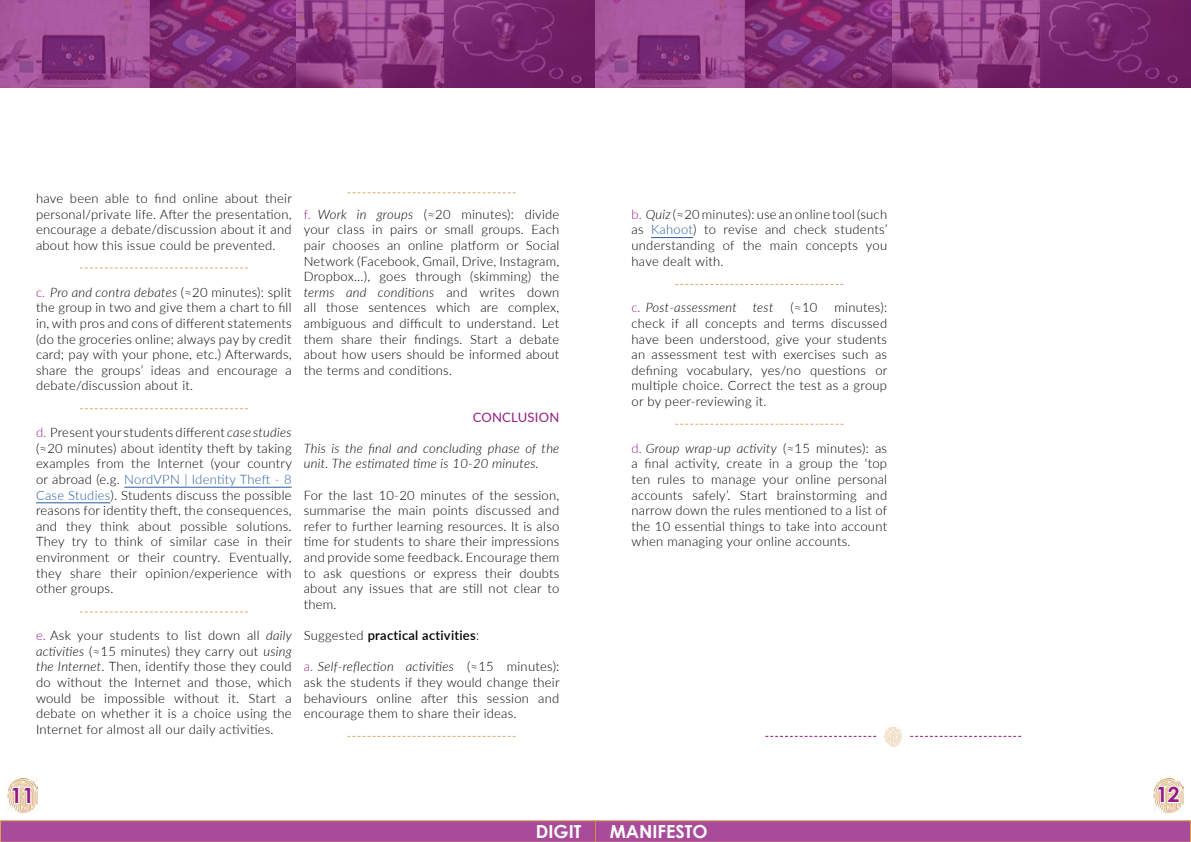
<style>
.page{position:relative;width:1191px;height:842px;background:#fff}
.page>*{position:absolute;margin:0;border:0;box-sizing:border-box;transform-origin:0 0}
.t1{font:700 21px "Century Gothic";color:#951b81}
.t2{font:700 18px "Century Gothic";color:#fff}
.t3{font:300 13px/15.6px "Lato";letter-spacing:.02em;color:#000;text-align:justify}
.t4{font:italic 300 13px/15.6px "Lato";letter-spacing:.02em;color:#000}
.t5{font:600 13px "Lato";letter-spacing:.02em;color:#000}
.t6{font:13px "Lato";letter-spacing:.02em;color:#951b81}
.s1{color:#951b81}
.s2{font-style:italic}
.s3{color:#275b9b}
.s4{font-weight:300}
.s5{font-style:normal;color:#951b81}
</style>
<div class="page">
<svg style="left:0;top:820px;width:1191px;height:22px"></svg>
<img style="left:7px;top:778px;width:31px;height:35px">
<img style="left:1153px;top:778px;width:30px;height:35px">
<svg style="left:10px;top:786px;width:22px;height:19px"></svg>
<hr style="left:124px;top:487px;width:168px;height:1px;background:#275b9b">
<hr style="left:36px;top:503px;width:74px;height:1px;background:#275b9b">
<svg style="left:0;top:0;width:595px;height:88px"></svg>
<svg style="left:80px;top:267px;width:168px;height:1px"></svg>
<svg style="left:80px;top:408px;width:168px;height:1px"></svg>
<svg style="left:80px;top:611px;width:168px;height:1px"></svg>
<svg style="left:347px;top:192px;width:169px;height:1px"></svg>
<svg style="left:347px;top:736px;width:169px;height:1px"></svg>
<svg style="left:1155px;top:784px;width:26px;height:20px"></svg>
<hr style="left:651px;top:237px;width:42px;height:1px;background:#275b9b">
<svg style="left:595px;top:0;width:596px;height:88px"></svg>
<svg style="left:765px;top:736px;width:111px;height:1px"></svg>
<svg style="left:910px;top:736px;width:111px;height:1px"></svg>
<img style="left:884px;top:727px;width:17px;height:19px">
<svg style="left:675px;top:284px;width:168px;height:1px"></svg>
<svg style="left:675px;top:424px;width:168px;height:1px"></svg>
<p class="t3" style="left:36px;top:190px;width:257px">have been able to find online about their personal/private life. After the presentation, encourage a debate/discussion about it and about how this issue could be prevented.</p>
<p class="t3" style="left:36px;top:284px;width:257px"><span class="s1">c.</span> <span class="s2">Pro and contra debates</span> (≈20 minutes): split the group in two and give them a chart to fill in, with pros and cons of different statements (do the groceries online; always pay by credit card; pay with your phone, etc.) Afterwards, share the groups’ ideas and encourage a debate/discussion about it.</p>
<p class="t3" style="left:36px;top:424px;width:257px"><span class="s1">d.</span> Present your students different <span class="s2">case studies </span>(≈20 minutes) about identity theft by taking examples from the Internet (your country or abroad (e.g. <span class="s3">NordVPN | Identity Theft - 8<br>Case Studies</span>). Students discuss the possible reasons for identity theft, the consequences, and they think about possible solutions.<br>They try to think of similar case in their environment or their country. Eventually, they share their opinion/experience with other groups.</p>
<p class="t3" style="left:36px;top:627px;width:257px"><span class="s1">e.</span> Ask your students to list down all <span class="s2">daily activities</span> (≈15 minutes) they carry out <span class="s2">using the Internet</span>. Then, identify those they could do without the Internet and those, which would be impossible without it. Start a debate on whether it is a choice using the Internet for almost all our daily activities.</p>
<p class="t3" style="left:304px;top:206px;width:257px"><span class="s1">f.</span> <span class="s2">Work in groups</span> (≈20 minutes): divide your class in pairs or small groups. Each pair chooses an online platform or Social Network (Facebook, Gmail, Drive, Instagram, Dropbox…), goes through (skimming) the <span class="s2">terms and conditions</span> and writes down all those sentences which are complex, ambiguous and difficult to understand. Let them share their findings. Start a debate about how users should be informed about the terms and conditions.</p>
<p class="t6" style="left:473px;top:408px;width:88px">CONCLUSION</p>
<p class="t4" style="left:304px;top:440px;width:257px">This is the final and concluding phase of the unit. The estimated time is 10-20 minutes.</p>
<p class="t3" style="left:304px;top:487px;width:257px">For the last 10-20 minutes of the session, summarise the main points discussed and refer to further learning resources. It is also time for students to share their impressions and provide some feedback. Encourage them to ask questions or express their doubts about any issues that are still not clear to them.</p>
<p class="t5" style="left:304px;top:626px;width:177px"><span class="s4">Suggested</span> practical activities<span class="s4">:</span></p>
<p class="t3" style="left:304px;top:658px;width:257px"><span class="s1">a.</span> <span class="s2">Self-reflection activities</span> (≈15 minutes): ask the students if they would change their behaviours online after this session and encourage them to share their ideas.</p>
<p class="t3" style="left:631px;top:206px;width:257px"><span class="s1">b.</span> <span class="s2">Quiz</span> (≈20 minutes): use an online tool (such as <span class="s3">Kahoot</span>) to revise and check students’ understanding of the main concepts you have dealt with.</p>
<p class="t4" style="left:631px;top:299px;width:143px"><span class="s5">c.</span> Post-assessment test</p>
<p class="t3" style="left:790px;top:299px;width:28px">(≈10</p>
<p class="t3" style="left:631px;top:299px;width:257px;text-indent:203px">minutes): check if all concepts and terms discussed have been understood, give your students an assessment test with exercises such as defining vocabulary, yes/no questions or multiple choice. Correct the test as a group or by peer-reviewing it.</p>
<p class="t3" style="left:631px;top:440px;width:257px"><span class="s1">d.</span> <span class="s2">Group wrap-up activity</span> (≈15 minutes): as a final activity, create in a group the ‘top ten rules to manage your online personal accounts safely’. Start brainstorming and narrow down the rules mentioned to a list of the 10 essential things to take into account when managing your online accounts.</p>
<h1 class="t1" style="left:11px;top:779px;width:25px">11</h1>
<h2 class="t2" style="left:536px;top:818px;width:47px">DIGIT</h2>
<h2 class="t2" style="left:609px;top:818px;width:99px">MANIFESTO</h2>
<h1 class="t1" style="left:1156px;top:778px;width:25px">12</h1>
</div>
